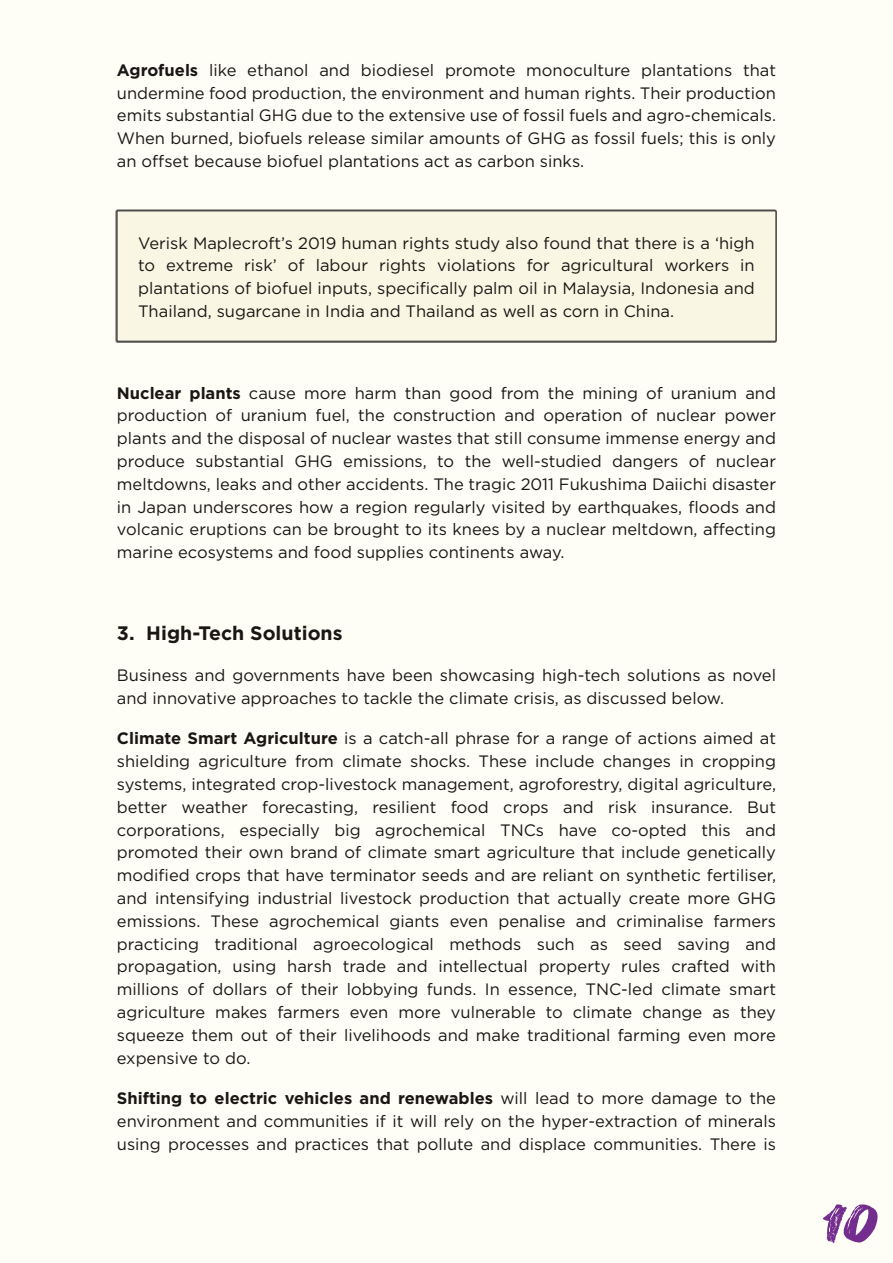
<style>
.page{position:relative;width:893px;height:1263px;background:#fefef6}
.page>*{position:absolute;margin:0;border:0;box-sizing:border-box;transform-origin:0 0}
.t1{font:60px "Hey October";color:#732d8f;scale:1.49 1}
.t2{font:700 19.5px "Gotham";color:#1a1616}
.t3{font:16.5px/22.8px "Gotham";color:#1a1616;text-align:justify}
.s1{font-weight:700}
</style>
<div class="page">
<div style="left:116px;top:210px;width:661px;height:132px;background:#f9f7e3;border:2px solid #4d4c4b"></div>
<p class="t3" style="left:117px;top:59px;width:661px"><span class="s1">Agrofuels</span> like ethanol and biodiesel promote monoculture plantations that undermine food production, the environment and human rights. Their production emits substantial GHG due to the extensive use of fossil fuels and agro-chemicals.<br>When burned, biofuels release similar amounts of GHG as fossil fuels; this is only an offset because biofuel plantations act as carbon sinks.</p>
<p class="t3" style="left:138px;top:232px;width:618px">Verisk Maplecroft’s 2019 human rights study also found that there is a ‘high to extreme risk’ of labour rights violations for agricultural workers in plantations of biofuel inputs, specifically palm oil in Malaysia, Indonesia and Thailand, sugarcane in India and Thailand as well as corn in China.</p>
<p class="t3" style="left:117px;top:382px;width:661px"><span class="s1">Nuclear plants</span> cause more harm than good from the mining of uranium and production of uranium fuel, the construction and operation of nuclear power plants and the disposal of nuclear wastes that still consume immense energy and produce substantial GHG emissions, to the well-studied dangers of nuclear meltdowns, leaks and other accidents. The tragic 2011 Fukushima Daiichi disaster in Japan underscores how a region regularly visited by earthquakes, floods and volcanic eruptions can be brought to its knees by a nuclear meltdown, affecting marine ecosystems and food supplies continents away.</p>
<p class="t2" style="left:117px;top:624px;width:227px">3. High-Tech Solutions</p>
<p class="t3" style="left:117px;top:664px;width:661px">Business and governments have been showcasing high-tech solutions as novel and innovative approaches to tackle the climate crisis, as discussed below.</p>
<p class="t3" style="left:117px;top:728px;width:661px"><span class="s1">Climate Smart Agriculture</span> is a catch-all phrase for a range of actions aimed at shielding agriculture from climate shocks. These include changes in cropping systems, integrated crop-livestock management, agroforestry, digital agriculture, better weather forecasting, resilient food crops and risk insurance. But corporations, especially big agrochemical TNCs have co-opted this and promoted their own brand of climate smart agriculture that include genetically modified crops that have terminator seeds and are reliant on synthetic fertiliser, and intensifying industrial livestock production that actually create more GHG emissions. These agrochemical giants even penalise and criminalise farmers practicing traditional agroecological methods such as seed saving and propagation, using harsh trade and intellectual property rules crafted with millions of dollars of their lobbying funds. In essence, TNC-led climate smart agriculture makes farmers even more vulnerable to climate change as they squeeze them out of their livelihoods and make traditional farming even more expensive to do.</p>
<p class="t3" style="left:117px;top:1088px;width:661px"><span class="s1">Shifting to electric vehicles and renewables</span> will lead to more damage to the environment and communities if it will rely on the hyper-extraction of minerals using processes and practices that pollute and displace communities. There is</p>
<h1 class="t1" style="left:823px;top:1193px;width:39px">10</h1>
</div>
